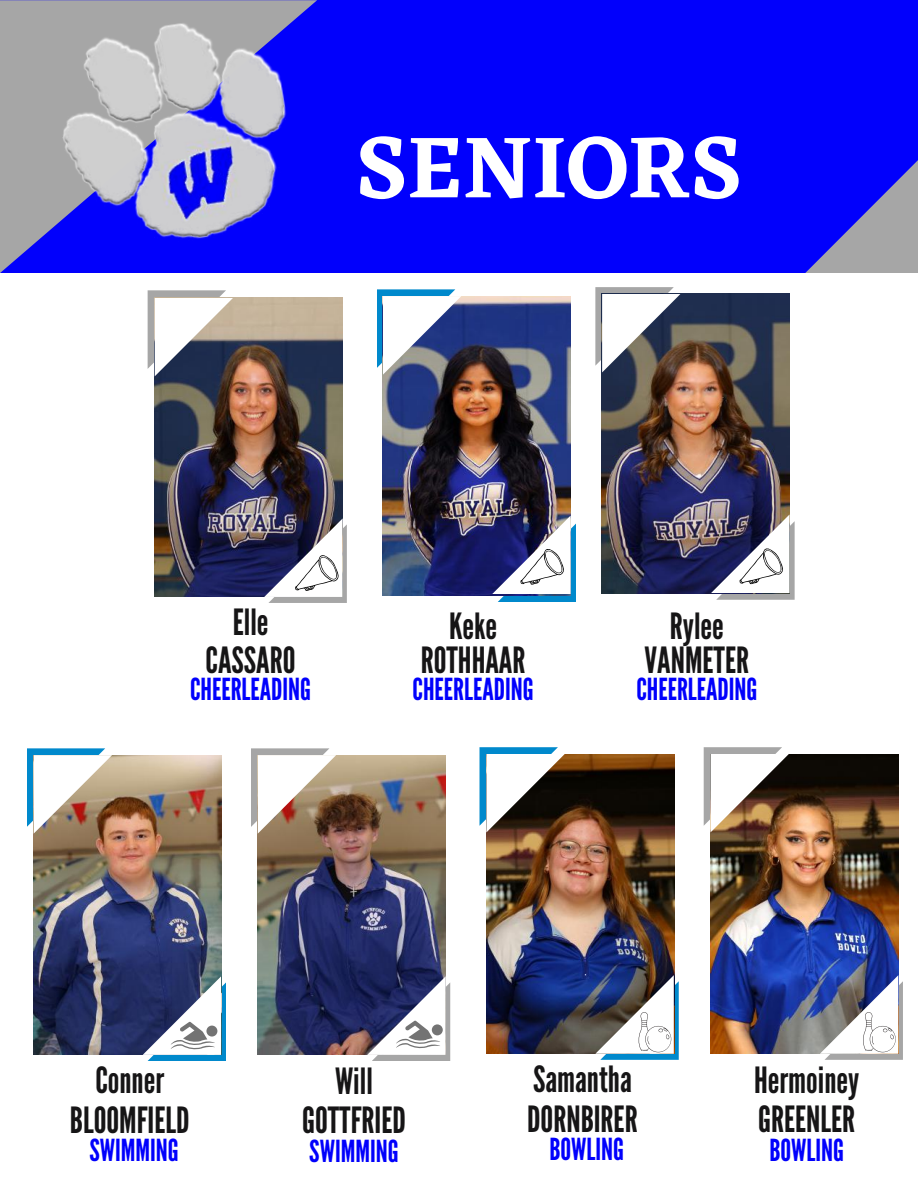
<style>
.page{position:relative;width:918px;height:1188px;background:#fff}
.page>*{position:absolute;margin:0;border:0;box-sizing:border-box;transform-origin:0 0}
.t1{font:600 90px "Eczar";color:#fff}
.t2{font:36.15px "League Gothic";color:#161516}
.t3{font:30.3px "League Gothic";color:#0100fc}
</style>
<div class="page">
<img style="left:34px;top:756px;width:187px;height:299px">
<img style="left:486px;top:755px;width:188px;height:299px">
<svg style="left:27px;top:748px;width:85px;height:86px"></svg>
<svg style="left:480px;top:747px;width:85px;height:86px"></svg>
<img style="left:258px;top:756px;width:188px;height:299px">
<img style="left:710px;top:755px;width:188px;height:299px">
<svg style="left:251px;top:748px;width:85px;height:86px"></svg>
<svg style="left:704px;top:747px;width:85px;height:86px"></svg>
<img style="left:382px;top:296px;width:188px;height:299px">
<svg style="left:377px;top:289px;width:84px;height:86px"></svg>
<div style="left:0;top:0;width:918px;height:272px;background:#0100fc"></div>
<svg style="left:0;top:0;width:317px;height:273px;fill:#a6a6a6"></svg>
<svg style="left:805px;top:160px;width:113px;height:113px"></svg>
<img style="left:602px;top:294px;width:188px;height:299px">
<svg style="left:595px;top:287px;width:86px;height:85px"></svg>
<img style="left:48px;top:8px;width:258px;height:251px">
<img style="left:711px;top:514px;width:84px;height:86px">
<img style="left:492px;top:516px;width:84px;height:86px">
<img style="left:154px;top:298px;width:188px;height:299px">
<svg style="left:148px;top:290px;width:85px;height:86px"></svg>
<svg style="left:264px;top:518px;width:83px;height:85px"></svg>
<svg style="left:143px;top:976px;width:83px;height:85px"></svg>
<svg style="left:367px;top:976px;width:83px;height:85px"></svg>
<img style="left:595px;top:975px;width:84px;height:85px">
<img style="left:820px;top:975px;width:83px;height:85px">
<h1 class="t1" style="left:355px;top:114px;width:388px">SENIORS</h1>
<p class="t2" style="left:233px;top:602px;width:37px">Elle</p>
<p class="t2" style="left:206px;top:639px;width:92px">CASSARO</p>
<p class="t3" style="left:190px;top:671px;width:123px">CHEERLEADING</p>
<p class="t2" style="left:449px;top:605px;width:50px">Keke</p>
<p class="t2" style="left:421px;top:639px;width:106px">ROTHHAAR</p>
<p class="t3" style="left:413px;top:671px;width:123px">CHEERLEADING</p>
<p class="t2" style="left:670px;top:605px;width:55px">Rylee</p>
<p class="t2" style="left:645px;top:639px;width:106px">VANMETER</p>
<p class="t3" style="left:636px;top:671px;width:123px">CHEERLEADING</p>
<p class="t2" style="left:95px;top:1060px;width:70px">Conner</p>
<p class="t2" style="left:533px;top:1058px;width:100px">Samantha</p>
<p class="t2" style="left:302px;top:1099px;width:105px">GOTTFRIED</p>
<p class="t2" style="left:758px;top:1098px;width:99px">GREENLER</p>
<p class="t3" style="left:309px;top:1134px;width:91px">SWIMMING</p>
<p class="t3" style="left:769px;top:1133px;width:76px">BOWLING</p>
<p class="t2" style="left:335px;top:1060px;width:39px">Will</p>
<p class="t2" style="left:754px;top:1059px;width:107px">Hermoiney</p>
<p class="t2" style="left:70px;top:1099px;width:121px">BLOOMFIELD</p>
<p class="t2" style="left:527px;top:1098px;width:112px">DORNBIRER</p>
<p class="t3" style="left:89px;top:1133px;width:91px">SWIMMING</p>
<p class="t3" style="left:550px;top:1132px;width:76px">BOWLING</p>
</div>
